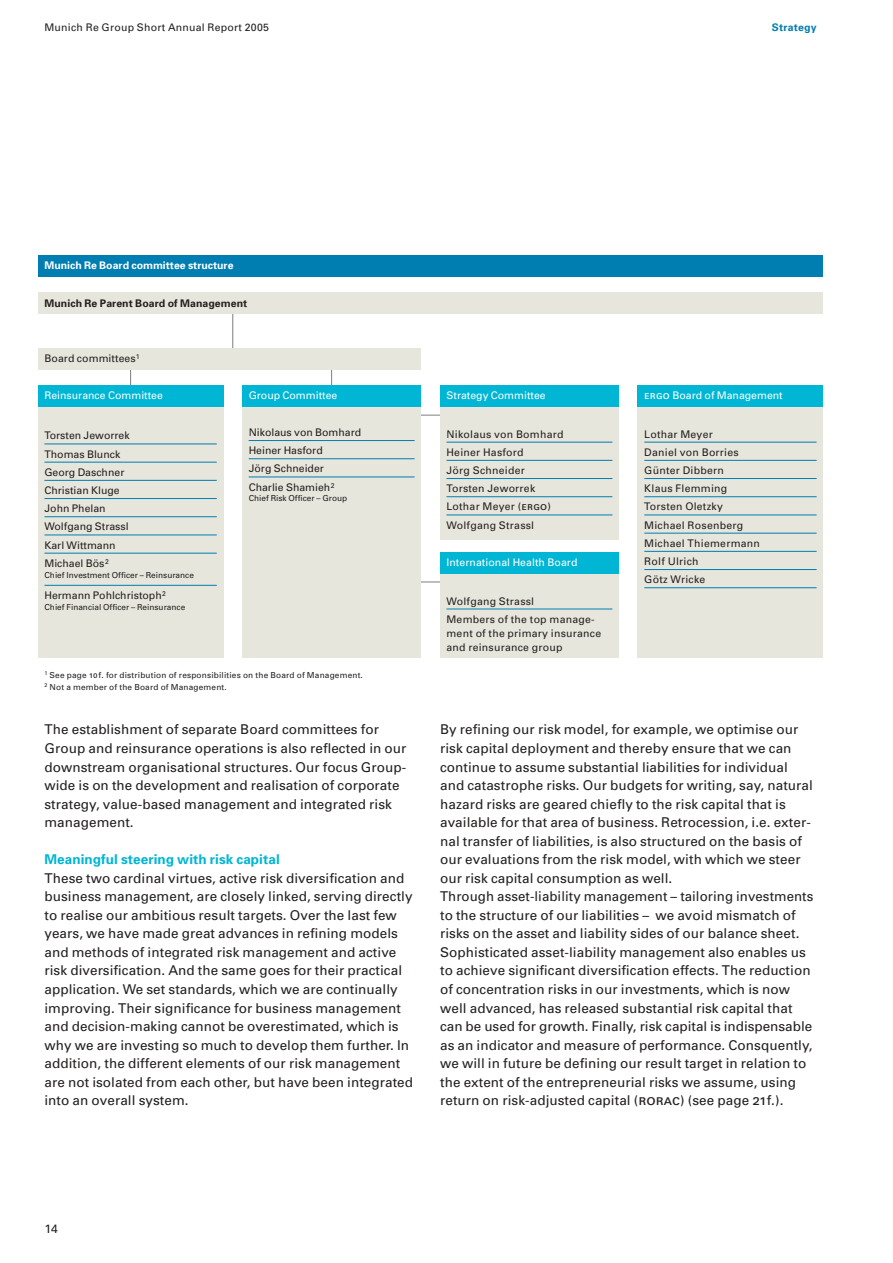
<style>
.page{position:relative;width:893px;height:1263px;background:#fff}
.page>*{position:absolute;margin:0;border:0;box-sizing:border-box;transform-origin:0 0}
.t1{font:13.5px/18.6px "MR Univers";letter-spacing:.005em;color:#231f1f}
.t2{font:700 13.5px "MR Univers";letter-spacing:.005em;color:#00b6d4}
.t3{font:12px "MR Univers";color:#231f1f}
.t4{font:10.5px/18.1px "MR Univers";letter-spacing:.02em;color:#231f1f}
.t5{font:10.5px/18.1px "MR Univers";color:#231f1f}
.t6{font:10.5px "MR Univers";color:#fff}
.t7{font:700 10.5px "MR Univers";color:#fff}
.t8{font:700 10.5px "MR Univers";letter-spacing:.005em;color:#231f1f}
.t9{font:700 10.5px "MR Univers";letter-spacing:.02em;color:#007db1}
.t10{font:8.25px/12px "MR Univers";letter-spacing:.02em;color:#231f1f}
.t11{font:8.25px "MR Univers";color:#231f1f}
.s1{font-family:"Univers LT Roman CF";font-size:11.25px}
.s2{font-family:"Univers LT Roman CF";font-size:9px}
.s3{font-family:"Univers LT Roman CF";font-size:15px}
</style>
<div class="page">
<hr style="left:331px;top:357px;width:1px;height:68px;background:#807c81">
<hr style="left:232px;top:309px;width:1px;height:45px;background:#807c81">
<hr style="left:130px;top:366px;width:1px;height:59px;background:#807c81">
<hr style="left:415px;top:582px;width:31px;height:1px;background:#807c81">
<hr style="left:415px;top:415px;width:31px;height:1px;background:#807c81">
<div style="left:38px;top:404px;width:185px;height:254px;background:#e7e6dd"></div>
<div style="left:242px;top:404px;width:179px;height:254px;background:#e7e6dd"></div>
<div style="left:440px;top:404px;width:178px;height:136px;background:#e7e6dd"></div>
<hr style="left:44px;top:444px;width:173px;height:1px;background:#007db1">
<hr style="left:44px;top:462px;width:173px;height:1px;background:#007db1">
<hr style="left:44px;top:480px;width:173px;height:1px;background:#007db1">
<hr style="left:44px;top:498px;width:173px;height:1px;background:#007db1">
<hr style="left:44px;top:516px;width:173px;height:1px;background:#007db1">
<hr style="left:44px;top:535px;width:173px;height:1px;background:#007db1">
<hr style="left:44px;top:553px;width:173px;height:1px;background:#007db1">
<hr style="left:44px;top:585px;width:173px;height:1px;background:#007db1">
<hr style="left:446px;top:442px;width:166px;height:1px;background:#007db1">
<hr style="left:446px;top:460px;width:166px;height:1px;background:#007db1">
<hr style="left:446px;top:478px;width:166px;height:1px;background:#007db1">
<hr style="left:446px;top:496px;width:166px;height:1px;background:#007db1">
<hr style="left:446px;top:515px;width:166px;height:1px;background:#007db1">
<div style="left:638px;top:404px;width:185px;height:254px;background:#e7e6dd"></div>
<hr style="left:644px;top:442px;width:172px;height:1px;background:#007db1">
<hr style="left:644px;top:460px;width:172px;height:1px;background:#007db1">
<hr style="left:644px;top:478px;width:172px;height:1px;background:#007db1">
<hr style="left:644px;top:496px;width:172px;height:1px;background:#007db1">
<hr style="left:644px;top:515px;width:172px;height:1px;background:#007db1">
<hr style="left:644px;top:533px;width:172px;height:1px;background:#007db1">
<hr style="left:644px;top:551px;width:172px;height:1px;background:#007db1">
<hr style="left:644px;top:569px;width:172px;height:1px;background:#007db1">
<hr style="left:644px;top:587px;width:172px;height:1px;background:#007db1">
<hr style="left:249px;top:440px;width:165px;height:1px;background:#007db1">
<hr style="left:249px;top:459px;width:165px;height:1px;background:#007db1">
<hr style="left:249px;top:477px;width:165px;height:1px;background:#007db1">
<div style="left:38px;top:255px;width:785px;height:22px;background:#007db1"></div>
<div style="left:38px;top:292px;width:785px;height:22px;background:#e7e6dd"></div>
<div style="left:38px;top:348px;width:383px;height:22px;background:#e7e6dd"></div>
<div style="left:38px;top:385px;width:185px;height:22px;background:#00b6d4"></div>
<div style="left:242px;top:385px;width:179px;height:22px;background:#00b6d4"></div>
<div style="left:440px;top:385px;width:178px;height:22px;background:#00b6d4"></div>
<div style="left:638px;top:385px;width:185px;height:22px;background:#00b6d4"></div>
<div style="left:440px;top:571px;width:178px;height:87px;background:#e7e6dd"></div>
<hr style="left:446px;top:609px;width:166px;height:1px;background:#007db1">
<div style="left:440px;top:552px;width:178px;height:21px;background:#00b6d4"></div>
<p class="t4" style="left:44px;top:19px;width:226px">Munich Re Group Short Annual Report 2005</p>
<p class="t7" style="left:44px;top:262px;width:190px">Munich Re Board committee structure</p>
<p class="t8" style="left:44px;top:299px;width:204px">Munich Re Parent Board of Management</p>
<p class="t4" style="left:44px;top:350px;width:97px">Board committees<sup>1</sup></p>
<p class="t6" style="left:44px;top:391px;width:120px">Reinsurance Committee</p>
<p class="t6" style="left:249px;top:391px;width:90px">Group Committee</p>
<p class="t6" style="left:446px;top:391px;width:101px">Strategy Committee</p>
<p class="t9" style="left:771px;top:24px;width:46px">Strategy</p>
<p class="t6" style="left:644px;top:392px;width:140px"><span class="s1">ergo</span> Board of Management</p>
<p class="t5" style="left:44px;top:428px;width:87px">Torsten Jeworrek<br>Thomas Blunck<br>Georg Daschner<br>Christian Kluge<br>John Phelan<br>Wolfgang Strassl<br>Karl Wittmann<br>Michael Bös<sup>2</sup></p>
<p class="t11" style="left:44px;top:572px;width:151px">Chief Investment Officer – Reinsurance</p>
<p class="t5" style="left:44px;top:587px;width:123px">Hermann Pohlchristoph<sup>2</sup></p>
<p class="t11" style="left:44px;top:604px;width:142px">Chief Financial Officer – Reinsurance</p>
<p class="t5" style="left:249px;top:424px;width:114px">Nikolaus von Bomhard<br>Heiner Hasford<br>Jörg Schneider<br>Charlie Shamieh<sup>2</sup></p>
<p class="t11" style="left:249px;top:495px;width:100px">Chief Risk Officer – Group</p>
<p class="t10" style="left:44px;top:669px;width:320px"><sup>1</sup> See page <span class="s2">10</span>f. for distribution of responsibilities on the Board of Management.<br><sup>2</sup> Not a member of the Board of Management.</p>
<p class="t1" style="left:44px;top:721px;width:363px">The establishment of separate Board committees for Group and reinsurance operations is also reflected in our downstream organisational structures. Our focus Group&shy;wide is on the development and realisation of corporate strategy, value-based management and integrated risk management.</p>
<p class="t2" style="left:44px;top:855px;width:237px">Meaningful steering with risk capital</p>
<p class="t1" style="left:44px;top:870px;width:370px">These two cardinal virtues, active risk diversification and business management, are closely linked, serving directly to realise our ambitious result targets. Over the last few years, we have made great advances in refining models and methods of integrated risk management and active risk diversification. And the same goes for their practical application. We set standards, which we are continually improving. Their significance for business management and decision-making cannot be overestimated, which is why we are investing so much to develop them further. In addition, the different elements of our risk management are not isolated from each other, but have been integrated into an overall system.</p>
<p class="t4" style="left:446px;top:426px;width:119px">Nikolaus von Bomhard<br>Heiner Hasford<br>Jörg Schneider<br>Torsten Jeworrek<br>Lothar Meyer (<span class="s1">ergo</span>)<br>Wolfgang Strassl</p>
<p class="t4" style="left:644px;top:426px;width:117px">Lothar Meyer<br>Daniel von Borries<br>Günter Dibbern<br>Klaus Flemming<br>Torsten Oletzky<br>Michael Rosenberg<br>Michael Thiemermann<br>Rolf Ulrich<br>Götz Wricke</p>
<p class="t6" style="left:446px;top:558px;width:132px">International Health Board</p>
<p class="t4" style="left:446px;top:593px;width:150px">Wolfgang Strassl<br>Members of the top manage-</p>
<p class="t4" style="left:446px;top:627px;width:156px;line-height:14px">ment of the primary insurance and reinsurance group</p>
<p class="t1" style="left:440px;top:721px;width:375px">By refining our risk model, for example, we optimise our risk capital deployment and thereby ensure that we can continue to assume substantial liabilities for individual and catastrophe risks. Our budgets for writing, say, natural hazard risks are geared chiefly to the risk capital that is available for that area of business. Retrocession, i.e. exter&shy;nal transfer of liabilities, is also structured on the basis of our evaluations from the risk model, with which we steer our risk capital consumption as well.<br>Through asset-liability management – tailoring investments to the structure of our liabilities – we avoid mismatch of risks on the asset and liability sides of our balance sheet.<br>Sophisticated asset-liability management also enables us to achieve significant diversification effects. The reduction of concentration risks in our investments, which is now well advanced, has released substantial risk capital that can be used for growth. Finally, risk capital is indispensable as an indicator and measure of performance. Consquently, we will in future be defining our result target in relation to the extent of the entrepreneurial risks we assume, using return on risk-adjusted capital (<span class="s3">rorac</span>) (see page <span class="s3">21</span>f.).</p>
<p class="t3" style="left:44px;top:1225px;width:15px">14</p>
</div>
